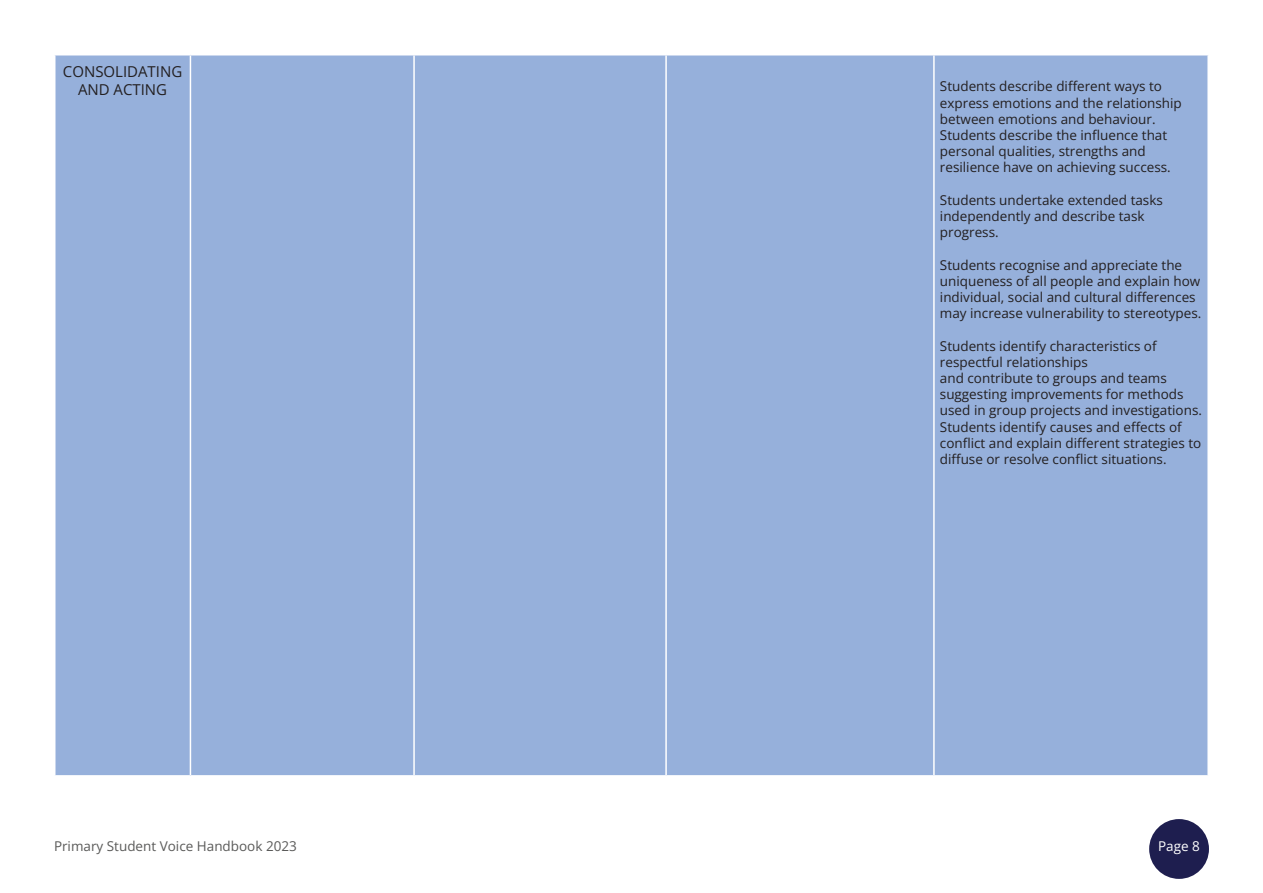
<style>
.page{position:relative;width:1263px;height:893px;background:#fff}
.page>*{position:absolute;margin:0;border:0;box-sizing:border-box;transform-origin:0 0}
.t1{font:700 15px/18px "Open Sans";color:#231f20;text-align:center}
.t2{font:700 13.5px/16.2px "Open Sans";color:#231f20}
.t3{font:13.5px "Open Sans";color:#5a5a59}
.t4{font:13.5px "Open Sans";color:#fff}
</style>
<div class="page">
<div style="left:56px;top:56px;width:1151px;height:719px;background:#96b0db"></div>
<hr style="left:190px;top:56px;width:1px;height:719px;background:#fff">
<hr style="left:413px;top:56px;width:2px;height:719px;background:#fff">
<hr style="left:665px;top:56px;width:2px;height:719px;background:#fff">
<hr style="left:933px;top:56px;width:2px;height:719px;background:#fff">
<div style="left:1149px;top:819px;width:60px;height:60px;background:#1e1e4f;border-radius:50%"></div>
<p class="t1" style="left:63px;top:62px;width:121px">CONSOLIDATING<br>AND ACTING</p>
<p class="t2" style="left:940px;top:78px;width:243px">Students describe different ways to express emotions and the relationship between emotions and behaviour.</p>
<p class="t2" style="left:940px;top:127px;width:232px">Students describe the influence that personal qualities, strengths and resilience have on achieving success.</p>
<p class="t2" style="left:940px;top:191px;width:224px">Students undertake extended tasks independently and describe task progress.</p>
<p class="t2" style="left:940px;top:256px;width:263px">Students recognise and appreciate the uniqueness of all people and explain how individual, social and cultural differences may increase vulnerability to stereotypes.</p>
<p class="t2" style="left:940px;top:337px;width:218px">Students identify characteristics of respectful relationships</p>
<p class="t2" style="left:940px;top:370px;width:264px">and contribute to groups and teams suggesting improvements for methods used in group projects and investigations.</p>
<p class="t2" style="left:940px;top:418px;width:263px">Students identify causes and effects of conflict and explain different strategies to diffuse or resolve conflict situations.</p>
<p class="t3" style="left:54px;top:837px;width:244px">Primary Student Voice Handbook 2023</p>
<p class="t4" style="left:1158px;top:837px;width:43px">Page 8</p>
</div>
